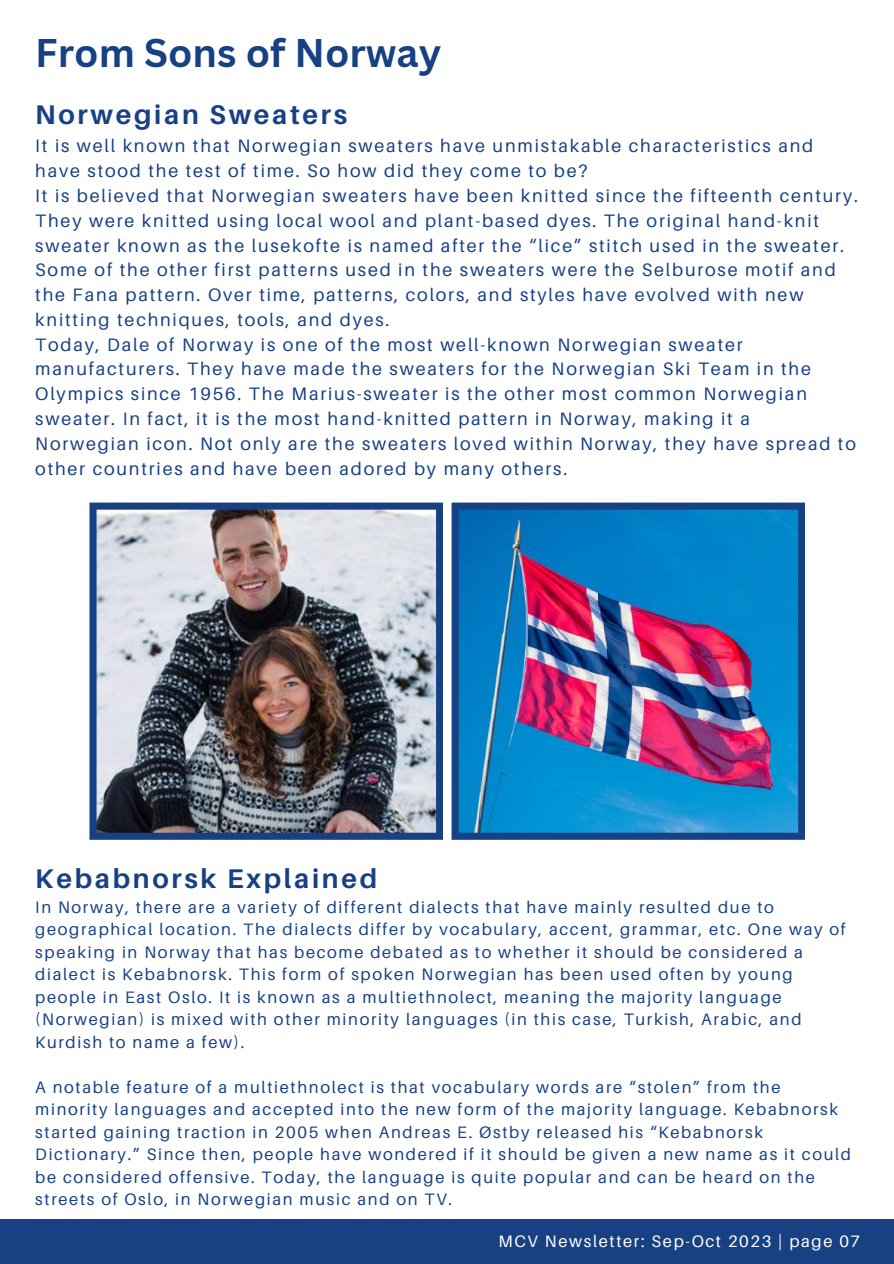
<style>
.page{position:relative;width:894px;height:1264px;background:#fff}
.page>*{position:absolute;margin:0;border:0;box-sizing:border-box;transform-origin:0 0}
.t1{font:700 39px "Canva Sans";color:#184183}
.t2{font:700 27px "Aileron";letter-spacing:.1em;color:#184183}
.t3{font:18px/24.8px "Aileron";letter-spacing:.1em;color:#184183}
.t4{font:16.5px/22.5px "Aileron";letter-spacing:.1em;color:#184183}
.t5{font:16.5px "Aileron";letter-spacing:.1em;color:#fff}
</style>
<div class="page">
<div style="left:0;top:1219px;width:893px;height:44px;background:#184183"></div>
<img style="left:89px;top:502px;width:354px;height:337px">
<img style="left:451px;top:502px;width:354px;height:337px">
<h1 class="t1" style="left:35px;top:25px;width:407px">From Sons of Norway</h1>
<h2 class="t2" style="left:35px;top:98px;width:313px">Norwegian Sweaters</h2>
<p class="t3" style="left:35px;top:133px;width:824px">It is well known that Norwegian sweaters have unmistakable characteristics and have stood the test of time. So how did they come to be?<br>It is believed that Norwegian sweaters have been knitted since the fifteenth century.<br>They were knitted using local wool and plant-based dyes. The original hand-knit sweater known as the lusekofte is named after the “lice” stitch used in the sweater.<br>Some of the other first patterns used in the sweaters were the Selburose motif and the Fana pattern. Over time, patterns, colors, and styles have evolved with new knitting techniques, tools, and dyes.<br>Today, Dale of Norway is one of the most well-known Norwegian sweater manufacturers. They have made the sweaters for the Norwegian Ski Team in the Olympics since 1956. The Marius-sweater is the other most common Norwegian sweater. In fact, it is the most hand-knitted pattern in Norway, making it a Norwegian icon. Not only are the sweaters loved within Norway, they have spread to other countries and have been adored by many others.</p>
<h2 class="t2" style="left:35px;top:861px;width:343px">Kebabnorsk Explained</h2>
<p class="t4" style="left:35px;top:895px;width:811px">In Norway, there are a variety of different dialects that have mainly resulted due to geographical location. The dialects differ by vocabulary, accent, grammar, etc. One way of speaking in Norway that has become debated as to whether it should be considered a dialect is Kebabnorsk. This form of spoken Norwegian has been used often by young people in East Oslo. It is known as a multiethnolect, meaning the majority language (Norwegian) is mixed with other minority languages (in this case, Turkish, Arabic, and Kurdish to name a few).</p>
<p class="t4" style="left:35px;top:1075px;width:817px">A notable feature of a multiethnolect is that vocabulary words are “stolen” from the minority languages and accepted into the new form of the majority language. Kebabnorsk started gaining traction in 2005 when Andreas E. Østby released his “Kebabnorsk Dictionary.” Since then, people have wondered if it should be given a new name as it could be considered offensive. Today, the language is quite popular and can be heard on the streets of Oslo, in Norwegian music and on TV.</p>
<p class="t5" style="left:498px;top:1230px;width:363px">MCV Newsletter: Sep-Oct 2023 | page 07</p>
</div>
